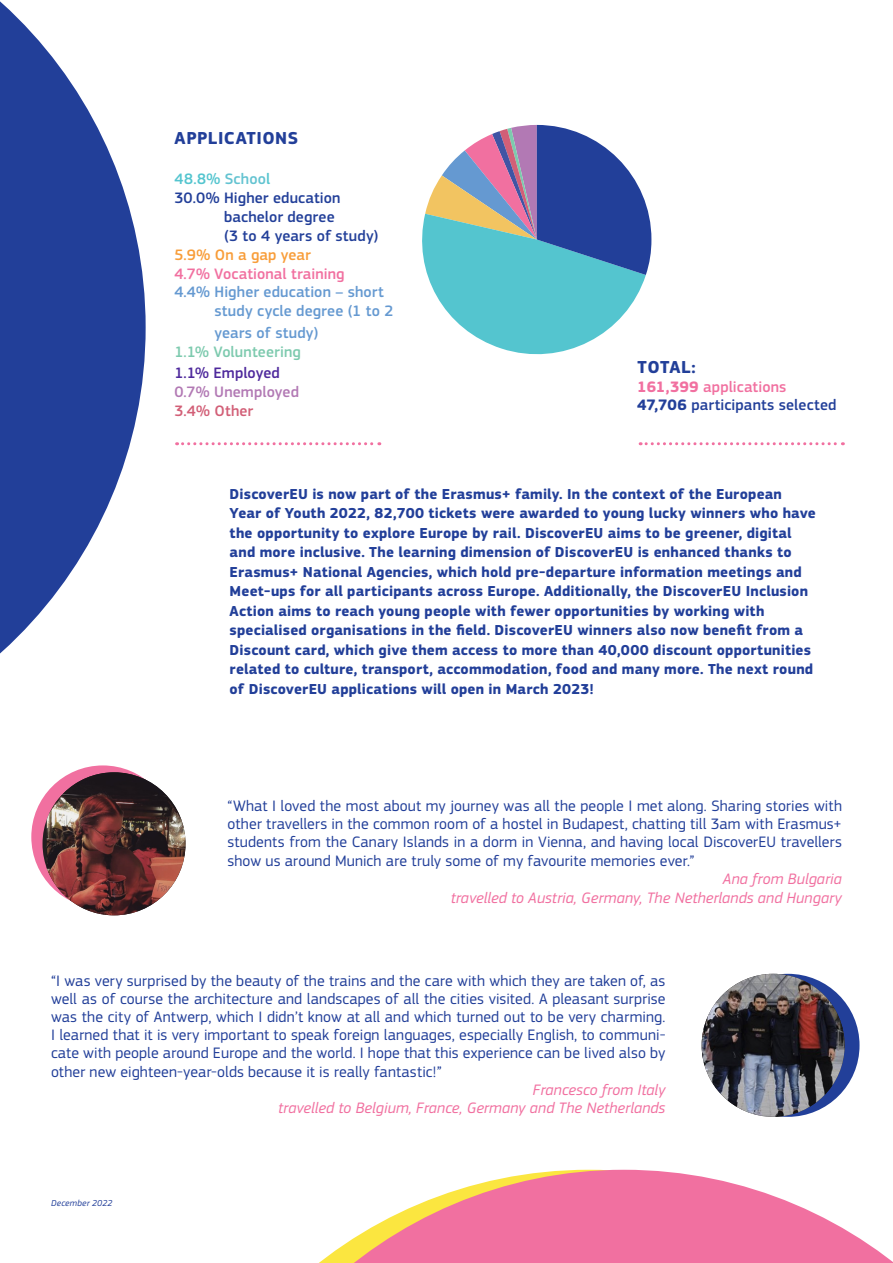
<style>
.page{position:relative;width:893px;height:1263px;background:#fff}
.page>*{position:absolute;margin:0;border:0;box-sizing:border-box;transform-origin:0 0}
.t1{font:700 18px "EC Square Sans Pro";letter-spacing:.03em;color:#223f99}
.t2{font:15.75px/18.1px "EC Square Sans Pro";letter-spacing:.005em;color:#223f99;text-align:justify}
.t3{font:italic 15.75px/18.9px "EC Square Sans Pro";letter-spacing:.005em;color:#f170a0;text-align:right}
.t4{font:500 15.75px/18.9px "EC Square Sans Pro";letter-spacing:.01em;color:#223f99}
.t5{font:500 15.75px/18.9px "EC Square Sans Pro";letter-spacing:.01em;color:#6599d1}
.t6{font:500 15.75px "EC Square Sans Pro";letter-spacing:.005em;color:#f170a0}
.t7{font:500 15.75px "EC Square Sans Pro";letter-spacing:.01em;color:#7dcaae}
.t8{font:500 15.75px "EC Square Sans Pro";letter-spacing:.005em;color:#f89d39}
.t9{font:500 15.75px "EC Square Sans Pro";letter-spacing:.01em;color:#b279b4}
.t10{font:500 15.75px "EC Square Sans Pro";letter-spacing:.01em;color:#4e299c}
.t11{font:500 15.75px "EC Square Sans Pro";letter-spacing:.01em;color:#54c5cf}
.t12{font:500 15.75px "EC Square Sans Pro";letter-spacing:.01em;color:#d25f77}
.Body{font:700 15px/19.5px "EC Square Sans Pro";letter-spacing:.01em;color:#223f99}
.t13{font:italic 9px "EC Square Sans Pro";letter-spacing:.02em;color:#223f99}
.s1{color:#63c3d1}
.s2{font-weight:700;color:#f170a0}
.s3{color:#f170a0}
.s4{font-weight:700}
</style>
<div class="page">
<svg style="left:0;top:1px;width:146px;height:653px;fill:#223f99"></svg>
<svg style="left:319px;top:1170px;width:574px;height:93px;fill:#f170a0"></svg>
<svg style="left:31px;top:765px;width:143px;height:143px"></svg>
<div style="left:716px;top:974px;width:143px;height:143px;background:#223f99;border-radius:50%"></div>
<img style="left:47px;top:772px;width:139px;height:143px">
<img style="left:702px;top:974px;width:143px;height:143px;border-radius:72px">
<svg style="left:422px;top:125px;width:229px;height:230px"></svg>
<svg style="left:640px;top:442px;width:203px;height:3px"></svg>
<svg style="left:177px;top:442px;width:203px;height:3px"></svg>
<p class="t1" style="left:175px;top:127px;width:125px">APPLICATIONS</p>
<p class="t11" style="left:174px;top:170px;width:97px">48.8% <span class="s1">Schoo</span>l</p>
<p class="t4" style="left:174px;top:189px;width:168px">30.0% Higher education</p>
<p class="t4" style="left:224px;top:208px;width:112px">bachelor degree</p>
<p class="t4" style="left:224px;top:226px;width:156px">(3 to 4 years of study)</p>
<p class="t8" style="left:174px;top:245px;width:138px">5.9% On a gap year</p>
<p class="t6" style="left:174px;top:264px;width:172px">4.7% Vocational training</p>
<p class="t5" style="left:215px;top:283px;width:180px;text-indent:-40px">4.4% Higher education – short study cycle degree (1 to 2</p>
<p class="t5" style="left:215px;top:324px;width:105px">years of study)</p>
<p class="t7" style="left:174px;top:342px;width:128px">1.1% Volunteering</p>
<p class="t10" style="left:174px;top:364px;width:107px">1.1% Employed</p>
<p class="t9" style="left:174px;top:383px;width:126px">0.7% Unemployed</p>
<p class="t12" style="left:174px;top:402px;width:80px">3.4% Other</p>
<p class="t1" style="left:637px;top:356px;width:60px">TOTAL:</p>
<p class="t4" style="left:637px;top:377px;width:201px"><span class="s2">161,399</span> <span class="s3">applications<br></span><span class="s4">47,706</span> participants selected</p>
<p class="Body" style="left:230px;top:485px;width:588px">DiscoverEU is now part of the Erasmus+ family. In the context of the European Year of Youth 2022, 82,700 tickets were awarded to young lucky winners who have the opportunity to explore Europe by rail. DiscoverEU aims to be greener, digital and more inclusive. The learning dimension of DiscoverEU is enhanced thanks to Erasmus+ National Agencies, which hold pre-departure information meetings and Meet-ups for all participants across Europe. Additionally, the DiscoverEU Inclusion Action aims to reach young people with fewer opportunities by working with specialised organisations in the field. DiscoverEU winners also now benefit from a Discount card, which give them access to more than 40,000 discount opportunities related to culture, transport, accommodation, food and many more. The next round of DiscoverEU applications will open in March 2023!</p>
<p class="t2" style="left:227px;top:796px;width:616px">“What I loved the most about my journey was all the people I met along. Sharing stories with other travellers in the common room of a hostel in Budapest, chatting till 3am with Erasmus+ students from the Canary Islands in a dorm in Vienna, and having local DiscoverEU travellers show us around Munich are truly some of my favourite memories ever.”</p>
<p class="t3" style="left:451px;top:869px;width:393px">Ana from Bulgaria<br>travelled to Austria, Germany, The Netherlands and Hungary</p>
<p class="t2" style="left:51px;top:971px;width:616px">“I was very surprised by the beauty of the trains and the care with which they are taken of, as well as of course the architecture and landscapes of all the cities visited. A pleasant surprise was the city of Antwerp, which I didn’t know at all and which turned out to be very charming.<br>I learned that it is very important to speak foreign languages, especially English, to communi&shy;cate with people around Europe and the world. I hope that this experience can be lived also by other new eighteen-year-olds because it is really fantastic!”</p>
<p class="t3" style="left:278px;top:1080px;width:389px">Francesco from Italy<br>travelled to Belgium, France, Germany and The Netherlands</p>
<p class="t13" style="left:51px;top:1198px;width:63px">December 2022</p>
</div>
